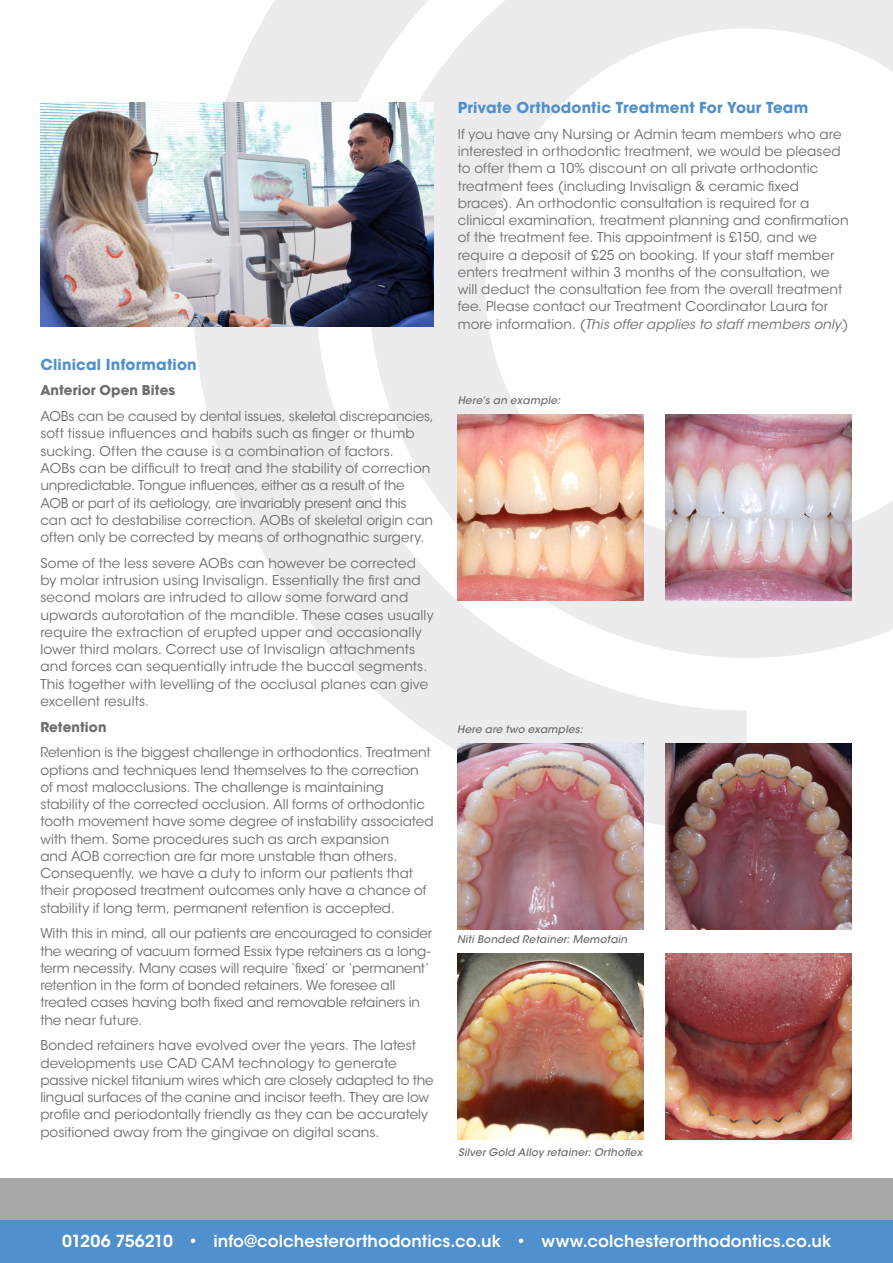
<style>
.page{position:relative;width:893px;height:1263px;background:#fff}
.page>*{position:absolute;margin:0;border:0;box-sizing:border-box;transform-origin:0 0}
.t1{font:600 16.5px "ITC Avant Garde Std";letter-spacing:.005em;color:#fff}
.t2{font:700 15px "ITC Avant Garde Std";letter-spacing:.015em;color:#5090cc}
.t3{font:13.5px/17.2px "ITC Avant Garde Std";color:#6c6d70}
.t4{font:700 13.5px "ITC Avant Garde Std";letter-spacing:.005em;color:#6c6d70}
.t5{font:italic 500 10.5px "ITC Avant Garde Std";letter-spacing:.02em;color:#6c6d70}
.s1{font-style:italic}
</style>
<div class="page">
<div style="left:0;top:1178px;width:893px;height:42px;background:#a8a9ad"></div>
<svg style="left:747px;top:0;width:146px;height:658px"></svg>
<svg style="left:192px;top:0;width:555px;height:831px"></svg>
<div style="left:0;top:1220px;width:893px;height:43px;background:#5090cc"></div>
<img style="left:457px;top:743px;width:186px;height:186px">
<img style="left:458px;top:414px;width:186px;height:186px">
<img style="left:665px;top:414px;width:186px;height:186px">
<img style="left:665px;top:743px;width:186px;height:186px">
<img style="left:457px;top:953px;width:186px;height:186px">
<img style="left:665px;top:953px;width:186px;height:186px">
<img style="left:40px;top:102px;width:394px;height:224px">
<p class="t2" style="left:40px;top:354px;width:158px">Clinical Information</p>
<p class="t4" style="left:40px;top:382px;width:136px">Anterior Open Bites</p>
<p class="t3" style="left:40px;top:408px;width:395px">AOBs can be caused by dental issues, skeletal discrepancies, soft tissue influences and habits such as finger or thumb sucking. Often the cause is a combination of factors.<br>AOBs can be difficult to treat and the stability of correction unpredictable. Tongue influences, either as a result of the AOB or part of its aetiology, are invariably present and this can act to destabilise correction. AOBs of skeletal origin can often only be corrected by means of orthognathic surgery.</p>
<p class="t3" style="left:40px;top:554px;width:395px">Some of the less severe AOBs can however be corrected by molar intrusion using Invisalign. Essentially the first and second molars are intruded to allow some forward and upwards autorotation of the mandible. These cases usually require the extraction of erupted upper and occasionally lower third molars. Correct use of Invisalign attachments and forces can sequentially intrude the buccal segments.<br>This together with levelling of the occlusal planes can give excellent results.</p>
<p class="t4" style="left:40px;top:718px;width:68px">Retention</p>
<p class="t3" style="left:40px;top:744px;width:395px">Retention is the biggest challenge in orthodontics. Treatment options and techniques lend themselves to the correction of most malocclusions. The challenge is maintaining stability of the corrected occlusion. All forms of orthodontic tooth movement have some degree of instability associated with them. Some procedures such as arch expansion<br>and AOB correction are far more unstable than others.<br>Consequently, we have a duty to inform our patients that their proposed treatment outcomes only have a chance of stability if long term, permanent retention is accepted.</p>
<p class="t3" style="left:40px;top:925px;width:393px">With this in mind, all our patients are encouraged to consider the wearing of vacuum formed Essix type retainers as a long&shy;term necessity. Many cases will require ‘fixed’ or ‘permanent’ retention in the form of bonded retainers. We foresee all treated cases having both fixed and removable retainers in the near future.</p>
<p class="t3" style="left:40px;top:1037px;width:395px">Bonded retainers have evolved over the years. The latest developments use CAD CAM technology to generate passive nickel titanium wires which are closely adapted to the lingual surfaces of the canine and incisor teeth. They are low profile and periodontally friendly as they can be accurately positioned away from the gingivae on digital scans.</p>
<p class="t2" style="left:458px;top:98px;width:352px">Private Orthodontic Treatment For Your Team</p>
<p class="t3" style="left:458px;top:126px;width:392px">If you have any Nursing or Admin team members who are interested in orthodontic treatment, we would be pleased to offer them a 10% discount on all private orthodontic treatment fees (including Invisalign &amp; ceramic fixed braces). An orthodontic consultation is required for a clinical examination, treatment planning and confirmation of the treatment fee. This appointment is £150, and we require a deposit of £25 on booking. If your staff member enters treatment within 3 months of the consultation, we will deduct the consultation fee from the overall treatment fee. Please contact our Treatment Coordinator Laura for more information. (<span class="s1">This offer applies to staff members only.</span>)</p>
<p class="t5" style="left:458px;top:394px;width:104px">Here’s an example:</p>
<p class="t5" style="left:457px;top:722px;width:127px">Here are two examples:</p>
<p class="t5" style="left:457px;top:933px;width:172px">Niti Bonded Retainer: Memotain</p>
<p class="t5" style="left:458px;top:1145px;width:186px">Silver Gold Alloy retainer: Orthoflex</p>
<p class="t1" style="left:62px;top:1231px;width:771px">01206 756210 • info@colchesterorthodontics.co.uk • www.colchesterorthodontics.co.uk</p>
</div>
